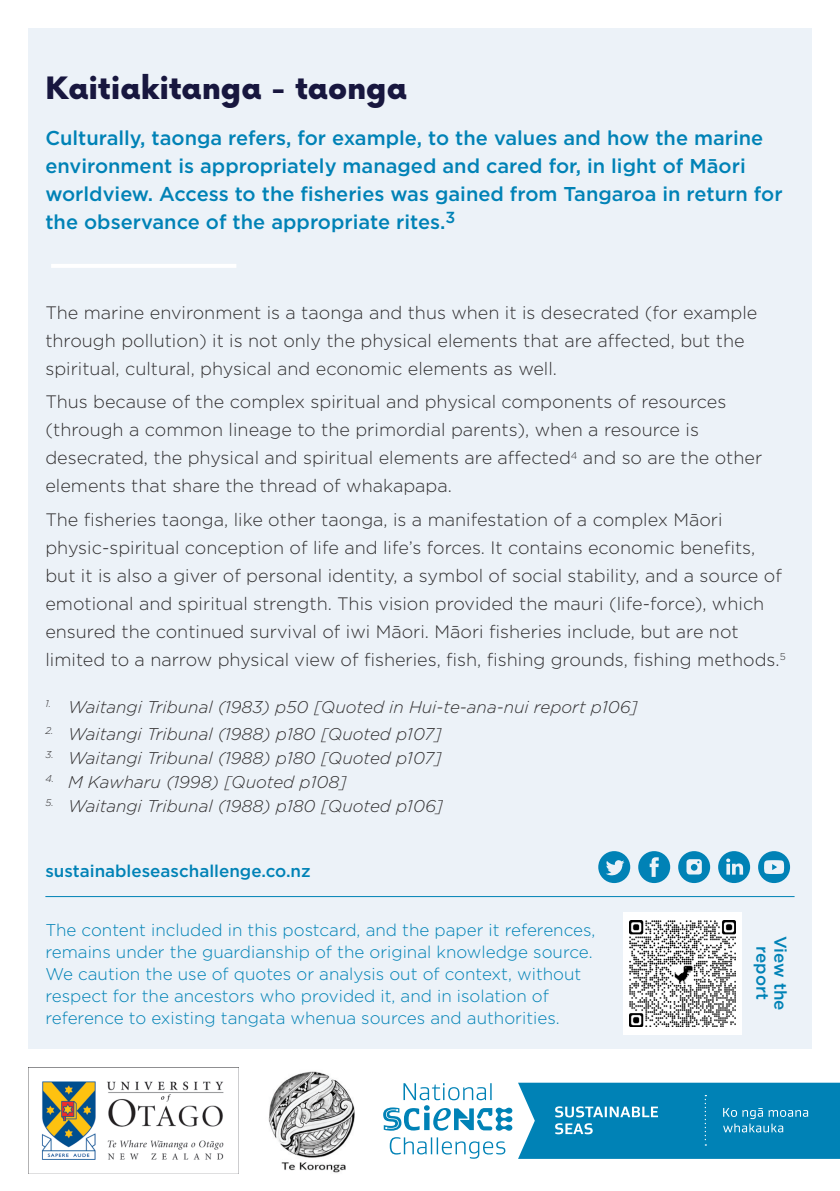
<style>
.page{position:relative;width:840px;height:1191px;background:#fff}
.page>*{position:absolute;margin:0;border:0;box-sizing:border-box;transform-origin:0 0}
.t1{font:900 30px "Now";color:#18173f}
.t2{font:500 20px/28px "Gotham";color:#0082b6}
._5_Body_Text{font:300 18px/28px "Gotham";color:#312f30}
.t3{font:300 17px/22px "Gotham";color:#0082b6}
.Figure_Caption{font:italic 300 17px "Gotham";color:#312f30}
.t4{font:500 17px/18px "Gotham";color:#0082b6;text-align:center}
</style>
<div class="page">
<div style="left:28px;top:28px;width:783px;height:1021px;background:#ecf2f8"></div>
<div style="left:622px;top:912px;width:119px;height:122px;background:#fff"></div>
<img style="left:629px;top:920px;width:106px;height:106px">
<hr style="left:45px;top:896px;width:749px;height:1px;background:#0082b6">
<svg style="left:598px;top:851px;width:32px;height:32px"></svg>
<svg style="left:638px;top:851px;width:31px;height:32px"></svg>
<svg style="left:678px;top:851px;width:31px;height:32px"></svg>
<svg style="left:718px;top:851px;width:31px;height:32px"></svg>
<svg style="left:758px;top:851px;width:31px;height:32px"></svg>
<svg style="left:383px;top:1082px;width:456px;height:76px"></svg>
<img style="left:28px;top:1067px;width:211px;height:106px">
<img style="left:268px;top:1071px;width:86px;height:102px">
<hr style="left:51px;top:264px;width:185px;height:4px;background:#fff">
<p class="t1" style="left:45px;top:67px;width:363px">Kaitiakitanga - taonga</p>
<p class="t2" style="left:45px;top:123px;width:738px">Culturally, taonga refers, for example, to the values and how the marine environment is appropriately managed and cared for, in light of Māori worldview. Access to the fisheries was gained from Tangaroa in return for the observance of the appropriate rites.<sup>3</sup></p>
<p class="_5_Body_Text" style="left:45px;top:298px;width:713px">The marine environment is a taonga and thus when it is desecrated (for example through pollution) it is not only the physical elements that are affected, but the spiritual, cultural, physical and economic elements as well.</p>
<p class="_5_Body_Text" style="left:45px;top:387px;width:718px">Thus because of the complex spiritual and physical components of resources (through a common lineage to the primordial parents), when a resource is desecrated, the physical and spiritual elements are affected<sup>4</sup> and so are the other elements that share the thread of whakapapa.</p>
<p class="_5_Body_Text" style="left:45px;top:505px;width:741px">The fisheries taonga, like other taonga, is a manifestation of a complex Māori physic-spiritual conception of life and life’s forces. It contains economic benefits, but it is also a giver of personal identity, a symbol of social stability, and a source of emotional and spiritual strength. This vision provided the mauri (life-force), which ensured the continued survival of iwi Māori. Māori fisheries include, but are not limited to a narrow physical view of fisheries, fish, fishing grounds, fishing methods.<sup>5</sup></p>
<p class="Figure_Caption" style="left:45px;top:696px;width:593px"><sup>1.</sup> Waitangi Tribunal (1983) p50 [Quoted in Hui-te-ana-nui report p106]</p>
<p class="Figure_Caption" style="left:45px;top:723px;width:397px"><sup>2.</sup> Waitangi Tribunal (1988) p180 [Quoted p107]</p>
<p class="Figure_Caption" style="left:45px;top:747px;width:397px"><sup>3.</sup> Waitangi Tribunal (1988) p180 [Quoted p107]</p>
<p class="Figure_Caption" style="left:45px;top:771px;width:302px"><sup>4.</sup> M Kawharu (1998) [Quoted p108]</p>
<p class="Figure_Caption" style="left:45px;top:795px;width:399px"><sup>5.</sup> Waitangi Tribunal (1988) p180 [Quoted p106]</p>
<p class="t4" style="left:45px;top:862px;width:266px">sustainableseaschallenge.co.nz</p>
<p class="t3" style="left:45px;top:918px;width:551px">The content included in this postcard, and the paper it references, remains under the guardianship of the original knowledge source.<br>We caution the use of quotes or analysis out of context, without respect for the ancestors who provided it, and in isolation of reference to existing tangata whenua sources and authorities.</p>
<p class="t4" style="left:789px;top:936px;width:76px;rotate:90deg">View the report</p>
</div>
